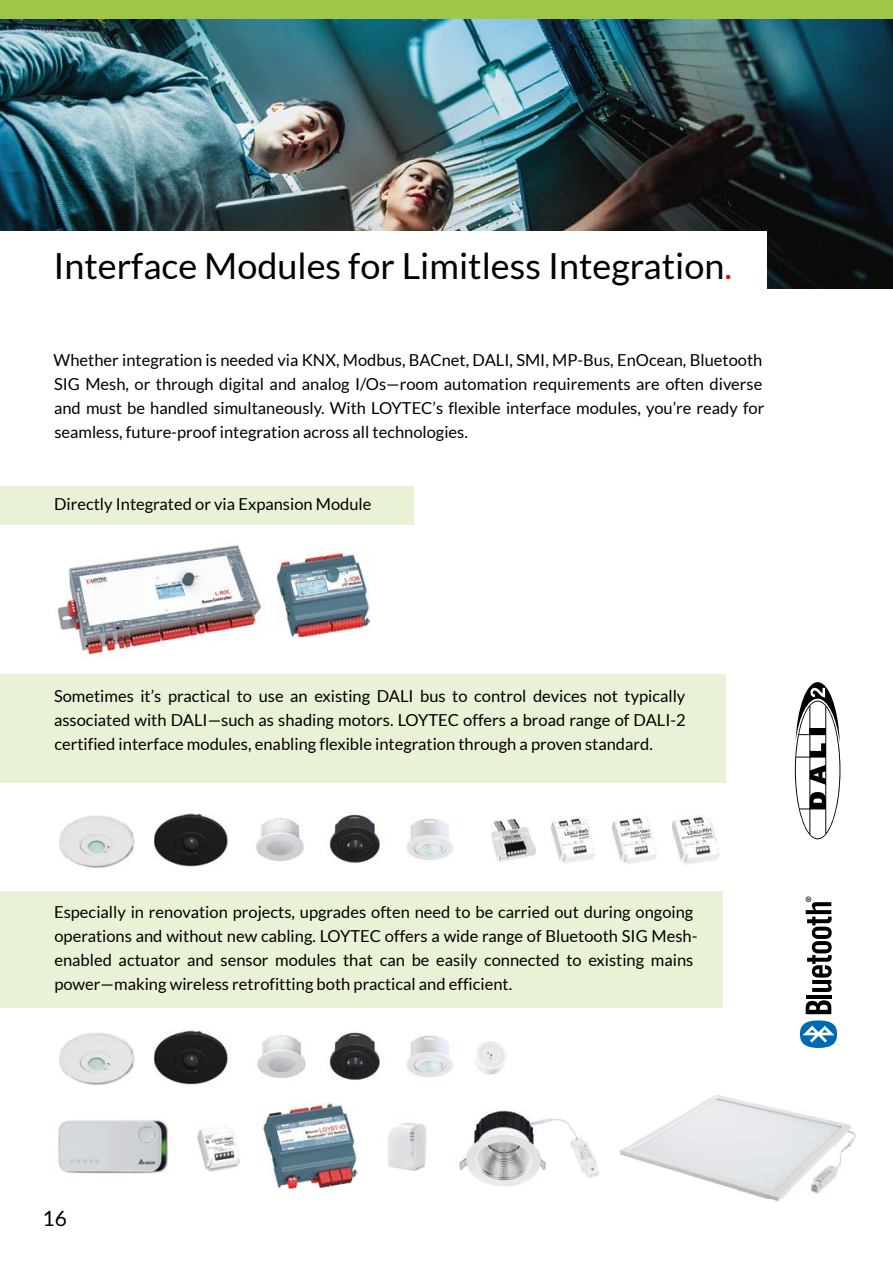
<style>
.page{position:relative;width:893px;height:1263px;background:#fff}
.page>*{position:absolute;margin:0;border:0;box-sizing:border-box;transform-origin:0 0}
.t1{font:36px "Lato";color:#000}
.t2{font:21px "Lato";color:#000}
.t3{font:16.5px/24px "Lato";color:#000}
.s1{color:#c8191b}
</style>
<div class="page">
<div style="left:0;top:486px;width:413px;height:39px;background:#e9f1d7"></div>
<div style="left:0;top:674px;width:726px;height:109px;background:#e9f1d7"></div>
<div style="left:0;top:891px;width:722px;height:117px;background:#e9f1d7"></div>
<img style="left:0;top:19px;width:893px;height:270px">
<div style="left:0;top:231px;width:767px;height:76px;background:#fff"></div>
<img style="left:57px;top:545px;width:205px;height:110px">
<img style="left:277px;top:553px;width:92px;height:84px">
<img style="left:59px;top:815px;width:76px;height:53px">
<img style="left:60px;top:816px;width:72px;height:50px">
<img style="left:59px;top:1048px;width:76px;height:38px">
<img style="left:60px;top:1033px;width:72px;height:51px">
<img style="left:154px;top:814px;width:74px;height:53px">
<img style="left:154px;top:1031px;width:74px;height:53px">
<img style="left:406px;top:818px;width:47px;height:42px">
<img style="left:406px;top:1035px;width:47px;height:42px">
<img style="left:329px;top:814px;width:51px;height:49px">
<img style="left:329px;top:1032px;width:51px;height:48px">
<img style="left:256px;top:818px;width:48px;height:43px">
<img style="left:257px;top:1035px;width:49px;height:43px">
<img style="left:491px;top:818px;width:44px;height:43px">
<img style="left:551px;top:816px;width:44px;height:47px">
<img style="left:612px;top:816px;width:45px;height:48px">
<img style="left:672px;top:815px;width:47px;height:50px">
<svg style="left:806px;top:1000px;width:25px;height:14px"></svg>
<hr style="left:806px;top:995px;width:25px;height:3px;background:#000">
<svg style="left:806px;top:896px;width:26px;height:96px"></svg>
<svg style="left:800px;top:1020px;width:37px;height:23px"></svg>
<svg style="left:795px;top:682px;width:45px;height:157px"></svg>
<img style="left:476px;top:1041px;width:29px;height:33px">
<img style="left:263px;top:1103px;width:95px;height:86px">
<img style="left:58px;top:1119px;width:111px;height:55px">
<img style="left:197px;top:1134px;width:34px;height:38px">
<img style="left:198px;top:1128px;width:42px;height:40px">
<div style="left:0;top:0;width:893px;height:19px;background:#a0c649"></div>
<img style="left:388px;top:1122px;width:39px;height:49px">
<img style="left:459px;top:1110px;width:126px;height:77px">
<img style="left:585px;top:1043px;width:271px;height:159px">
<img style="left:803px;top:1043px;width:31px;height:5px">
<h1 class="t1" style="left:53px;top:246px;width:680px">Interface Modules for Limitless Integration<span class="s1">.</span></h1>
<p class="t3" style="left:54px;top:348px;width:712px">Whether integration is needed via KNX, Modbus, BACnet, DALI, SMI, MP-Bus, EnOcean, Bluetooth SIG Mesh, or through digital and analog I/Os—room automation requirements are often diverse and must be handled simultaneously. With LOYTEC’s flexible interface modules, you’re ready for seamless, future-proof integration across all technologies.</p>
<p class="t3" style="left:54px;top:492px;width:319px">Directly Integrated or via Expansion Module</p>
<p class="t3" style="left:54px;top:684px;width:633px;text-align:justify">Sometimes it’s practical to use an existing DALI bus to control devices not typically associated with DALI—such as shading motors. LOYTEC offers a broad range of DALI-2 certified interface modules, enabling flexible integration through a proven standard.</p>
<p class="t3" style="left:54px;top:900px;width:645px">Especially in renovation projects, upgrades often need to be carried out during ongoing operations and without new cabling. LOYTEC offers a wide range of Bluetooth SIG Mesh&shy;enabled actuator and sensor modules that can be easily connected to existing mains power—making wireless retrofitting both practical and efficient.</p>
<p class="t2" style="left:43px;top:1207px;width:26px">16</p>
</div>
